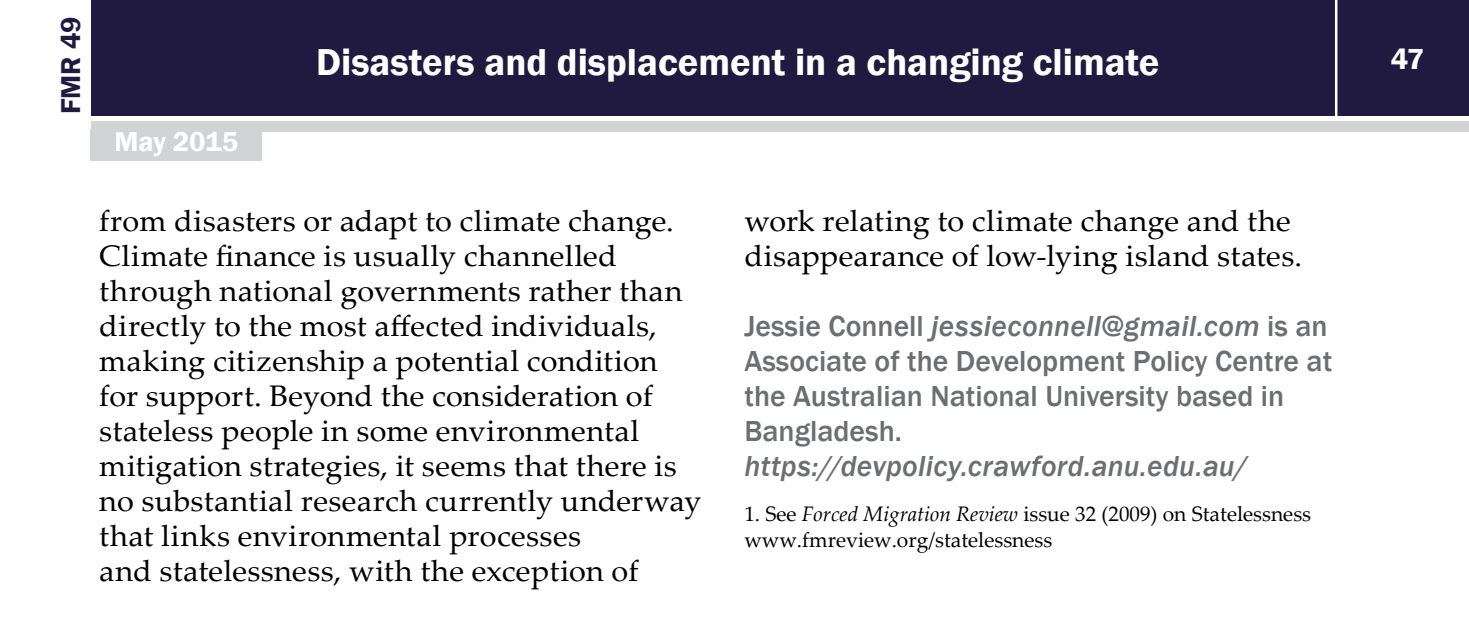
<style>
.page{position:relative;width:1469px;height:635px;background:#fff}
.page>*{position:absolute;margin:0;border:0;box-sizing:border-box;transform-origin:0 0}
.t1{font:600 38.5px "Franklin Gothic";color:#fff}
.t2{font:29.75px/35px "Palatino Linotype";letter-spacing:.01em;color:#000}
.t3{font:500 29.75px/35px "Franklin Gothic";color:#6d6e71}
.t4{font:italic 500 29.75px "Franklin Gothic";letter-spacing:.01em;color:#6d6e71}
.t5{font:600 29.75px "Franklin Gothic";color:#fff}
.t6{font:600 28px "Franklin Gothic";color:#fff}
.t7{font:600 28px "Franklin Gothic";color:#211a40}
.t8{font:21px/25.2px "Palatino Linotype";color:#000}
.s1{font-style:italic}
</style>
<div class="page">
<div style="left:91px;top:0;width:1377px;height:116px;background:#211a40"></div>
<div style="left:91px;top:121px;width:1377px;height:11px;background:#d1d3d4"></div>
<hr style="left:1334px;top:0;width:3px;height:119px;background:#fff">
<div style="left:91px;top:129px;width:171px;height:31px;background:#d1d3d4"></div>
<p class="t7" style="left:53px;top:114px;width:99px;rotate:-90deg">FMR 49</p>
<p class="t6" style="left:114px;top:125px;width:125px">May 2015</p>
<p class="t1" style="left:316px;top:39px;width:845px">Disasters and displacement in a changing climate</p>
<p class="t5" style="left:1390px;top:40px;width:35px">47</p>
<p class="t2" style="left:99px;top:202px;width:604px">from disasters or adapt to climate change.<br>Climate finance is usually channelled through national governments rather than directly to the most affected individuals, making citizenship a potential condition for support. Beyond the consideration of stateless people in some environmental mitigation strategies, it seems that there is no substantial research currently underway that links environmental processes<br>and statelessness, with the exception of</p>
<p class="t2" style="left:744px;top:202px;width:559px">work relating to climate change and the disappearance of low-lying island states.</p>
<p class="t3" style="left:744px;top:309px;width:589px">Jessie Connell <span class="s1">jessieconnell@gmail.com</span> is an Associate of the Development Policy Centre at the Australian National University based in Bangladesh.</p>
<p class="t4" style="left:744px;top:448px;width:505px">https://devpolicy.crawford.anu.edu.au/</p>
<p class="t8" style="left:744px;top:500px;width:568px">1. See <span class="s1">Forced Migration Review</span> issue 32 (2009) on Statelessness www.fmreview.org/statelessness</p>
</div>
